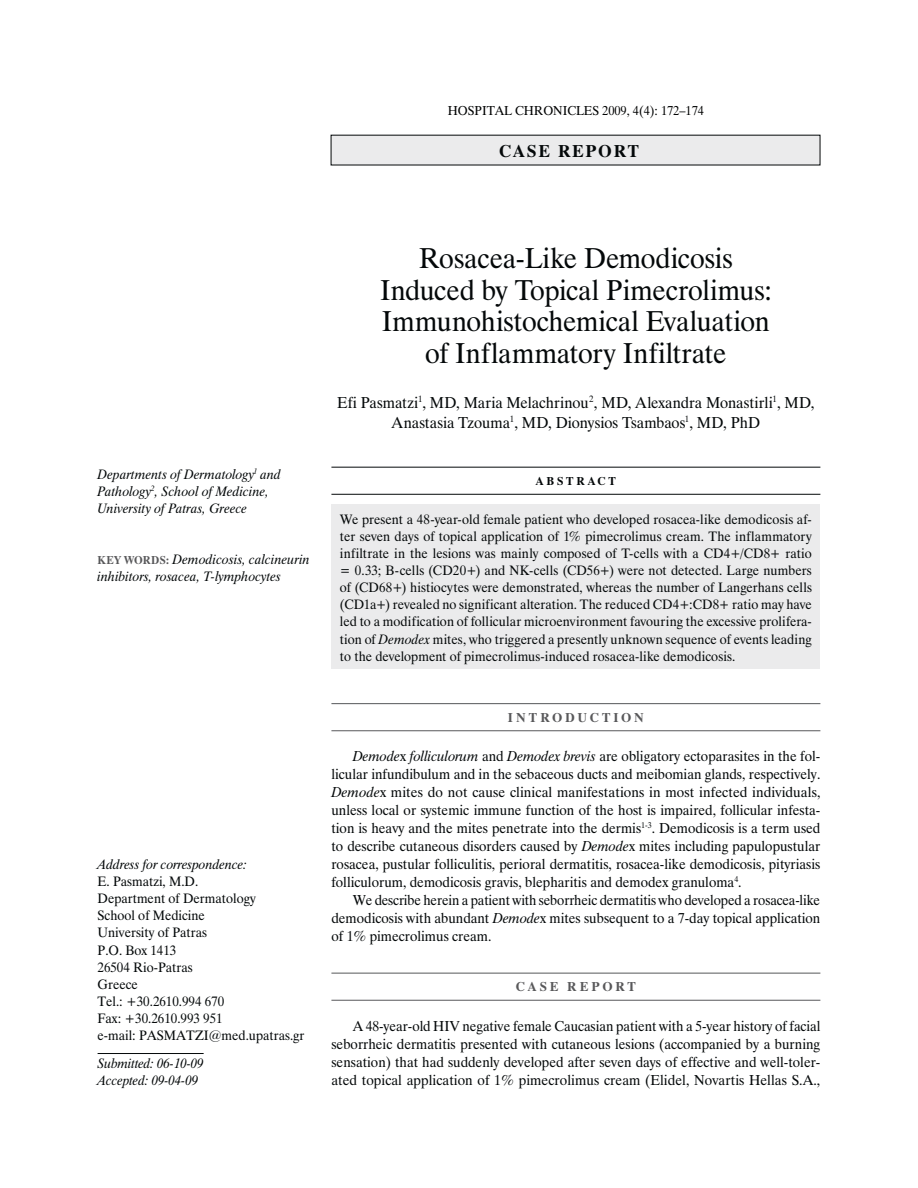
<style>
.page{position:relative;width:918px;height:1188px;background:#fff}
.page>*{position:absolute;margin:0;border:0;box-sizing:border-box;transform-origin:0 0}
.t1{font:30px/31.5px "UB Times";letter-spacing:-.005em;color:#040809;text-align:center;scale:.95 1}
.t2{font:18px "UB Times Bold";letter-spacing:.1em;color:#040809}
.t3{font:16.5px/19.8px "UB Times";color:#040809;text-align:center;scale:.95 1}
.t4{font:15px/18px "UB Times";color:#040809;text-align:justify;scale:.95 1}
.t5{font:15px/18px "UB Times";color:#040809;text-align:justify;scale:.94 1}
.t6{font:15px/18px "UB Times";color:#040809;text-align:justify;scale:.93 1}
.t7{font:14.25px/17.1px "UB Times";color:#040809;text-align:justify;scale:.95 1}
.t8{font:14.25px/17.1px "UB Times Italic";letter-spacing:.01em;color:#040809;scale:.95 1}
.t9{font:14.25px/17.1px "UB Times Italic";letter-spacing:.01em;color:#040809;scale:.93 1}
.t10{font:13.5px "UB Times";color:#010202;scale:.95 1}
.t11{font:13.5px "UB Times Bold";letter-spacing:.205em;color:#58585a}
.t12{font:12px "UB Times Bold";letter-spacing:.225em;color:#040809}
.s1{font-family:"UB Times Bold";font-size:12px;color:#58585a}
.s2{font-family:"UB Times Italic"}
</style>
<div class="page">
<div style="left:331px;top:135px;width:489px;height:30px;background:#ebebec"></div>
<hr style="left:331px;top:467px;width:489px;height:1px;background:#040809">
<hr style="left:331px;top:494px;width:489px;height:1px;background:#040809">
<hr style="left:331px;top:703px;width:489px;height:1px;background:#555759">
<hr style="left:331px;top:730px;width:489px;height:1px;background:#58585a">
<hr style="left:331px;top:973px;width:489px;height:1px;background:#555759">
<hr style="left:331px;top:1000px;width:489px;height:1px;background:#58585a">
<div style="left:331px;top:505px;width:489px;height:164px;background:#ebebec"></div>
<hr style="left:98px;top:1053px;width:106px;height:1px;background:#040809">
<p class="t10" style="left:448px;top:106px;width:271px">HOSPITAL CHRONICLES 2009, 4(4): 172–174</p>
<p class="t2" style="left:499px;top:145px;width:141px">CASE REPORT</p>
<p class="t8" style="left:98px;top:467px;width:195px">Departments of Dermatology<sup>1</sup> and<br>Pathology<sup>2</sup>, School of Medicine,<br>University of Patras, Greece</p>
<p class="t8" style="left:98px;top:552px;width:225px"><span class="s1">KEY WORDS:</span> Demodicosis, calcineurin inhibitors, rosacea, T-lymphocytes</p>
<p class="t8" style="left:98px;top:857px;width:159px">Address for correspondence:</p>
<p class="t7" style="left:98px;top:874px;width:219px;text-align:left">E. Pasmatzi, M.D.<br>Department of Dermatology<br>School of Medicine<br>University of Patras<br>P.O. Box 1413<br>26504 Rio-Patras<br>Greece<br>Tel.: +30.2610.994 670<br>Fax: +30.2610.993 951<br>e-mail: PASMATZI@med.upatras.gr</p>
<p class="t9" style="left:98px;top:1056px;width:116px">Submitted: 06-10-09<br>Accepted: 09-04-09</p>
<h1 class="t1" style="left:380px;top:245px;width:414px">Rosacea-Like Demodicosis<br>Induced by Topical Pimecrolimus:<br>Immunohistochemical Evaluation of Inflammatory Infiltrate</h1>
<p class="t3" style="left:337px;top:394px;width:504px">Efi Pasmatzi<sup>1</sup>, MD, Maria Melachrinou<sup>2</sup>, MD, Alexandra Monastirli<sup>1</sup>, MD,<br>Anastasia Tzouma<sup>1</sup>, MD, Dionysios Tsambaos<sup>1</sup>, MD, PhD</p>
<p class="t12" style="left:536px;top:477px;width:81px">ABSTRACT</p>
<p class="t7" style="left:340px;top:512px;width:498px">We present a 48-year-old female patient who developed rosacea-like demodicosis af&shy;ter seven days of topical application of 1% pimecrolimus cream. The inflammatory infiltrate in the lesions was mainly composed of T-cells with a CD4+/CD8+ ratio = 0.33; B-cells (CD20+) and NK-cells (CD56+) were not detected. Large numbers of (CD68+) histiocytes were demonstrated, whereas the number of Langerhans cells (CD1a+) revealed no significant alteration. The reduced CD4+:CD8+ ratio may have led to a modification of follicular microenvironment favouring the excessive prolifera&shy;tion of <span class="s2">Demodex</span> mites, who triggered a presently unknown sequence of events leading to the development of pimecrolimus-induced rosacea-like demodicosis.</p>
<p class="t11" style="left:508px;top:713px;width:137px">INTRODUCTION</p>
<p class="t4" style="left:331px;top:749px;width:516px;text-indent:21px"><span class="s2">Demode</span>x <span class="s2">folliculorum</span> and <span class="s2">Demodex brevis</span> are obligatory ectoparasites in the fol&shy;licular infundibulum and in the sebaceous ducts and meibomian glands, respectively.<br><span class="s2">Demode</span>x mites do not cause clinical manifestations in most infected individuals, unless local or systemic immune function of the host is impaired, follicular infesta&shy;tion is heavy and the mites penetrate into the dermis<sup>1-3</sup>. Demodicosis is a term used to describe cutaneous disorders caused by <span class="s2">Demode</span>x mites including papulopustular rosacea, pustular folliculitis, perioral dermatitis, rosacea-like demodicosis, pityriasis folliculorum, demodicosis gravis, blepharitis and demodex granuloma<sup>4</sup>.</p>
<p class="t6" style="left:331px;top:893px;width:527px;text-indent:21px">We describe herein a patient with seborrheic dermatitis who developed a rosacea-like demodicosis with abundant <span class="s2">Demode</span>x mites subsequent to a 7-day topical application of 1% pimecrolimus cream.</p>
<p class="t11" style="left:516px;top:982px;width:121px">CASE REPORT</p>
<p class="t5" style="left:331px;top:1018px;width:522px;text-indent:21px">A 48-year-old HIV negative female Caucasian patient with a 5-year history of facial seborrheic dermatitis presented with cutaneous lesions (accompanied by a burning sensation) that had suddenly developed after seven days of effective and well-toler&shy;ated topical application of 1% pimecrolimus cream (Elidel, Novartis Hellas S.A.,</p>
</div>
